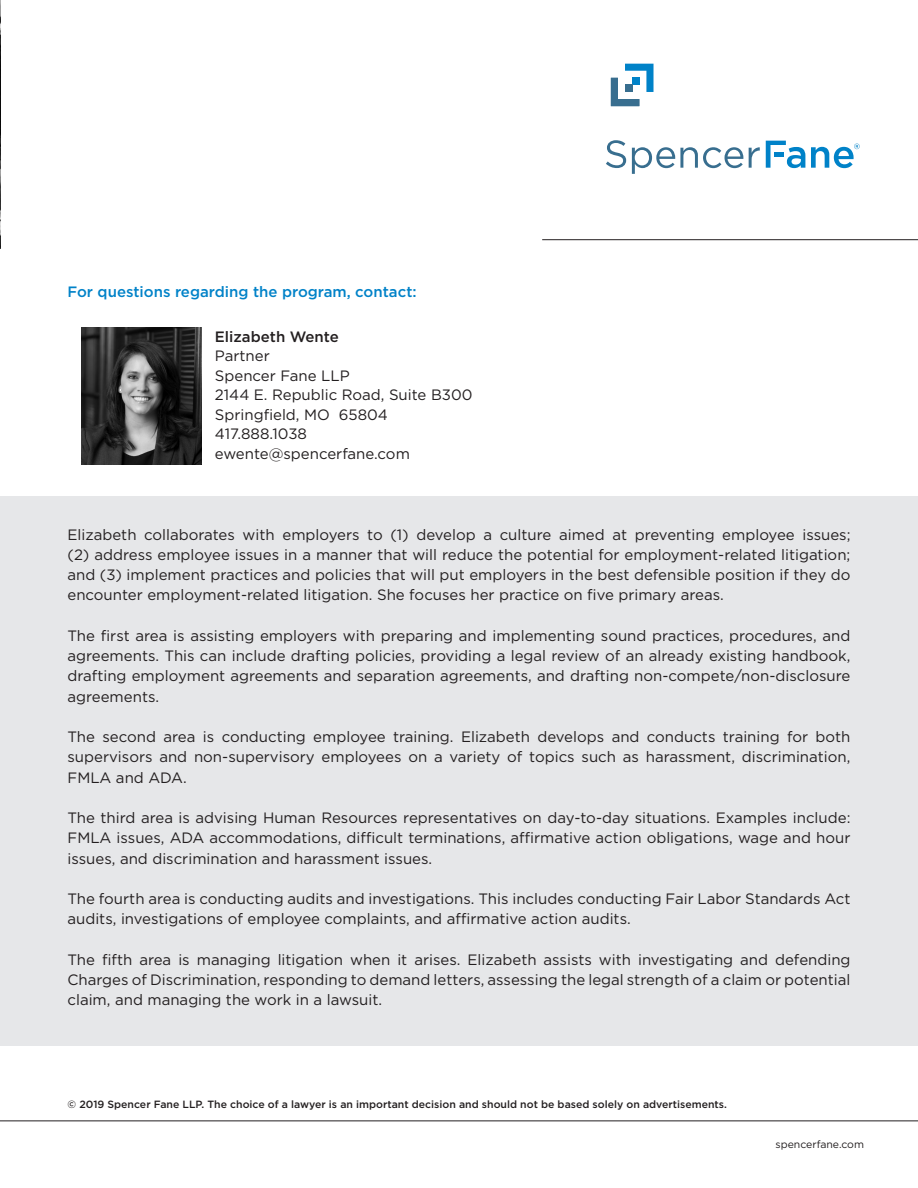
<style>
.page{position:relative;width:918px;height:1188px;background:#fff}
.page>*{position:absolute;margin:0;border:0;box-sizing:border-box;transform-origin:0 0}
.t1{font:15px/20.2px "Gotham";color:#231f20;text-align:justify}
.t2{font:500 15px "Gotham";color:#0082c8}
.t3{font:500 15px "Gotham";color:#231f20}
.t4{font:500 10.5px "Gotham";color:#231f20}
.t5{font:10.5px "Gotham";color:#231f20}
</style>
<div class="page">
<hr style="left:0;top:1120px;width:918px;height:1px;background:#231f20">
<div style="left:0;top:496px;width:918px;height:550px;background:#e6e7e9"></div>
<img style="left:0;top:0;width:1px;height:248px">
<svg style="left:611px;top:64px;width:43px;height:42px"></svg>
<div style="left:625px;top:85px;width:7px;height:7px;background:#386e8f"></div>
<svg style="left:606px;top:140px;width:20px;height:28px"></svg>
<svg style="left:632px;top:147px;width:111px;height:27px"></svg>
<svg style="left:749px;top:147px;width:11px;height:21px"></svg>
<svg style="left:811px;top:144px;width:49px;height:24px"></svg>
<svg style="left:766px;top:141px;width:39px;height:27px"></svg>
<img style="left:81px;top:327px;width:120px;height:138px">
<hr style="left:542px;top:239px;width:376px;height:1px;background:#231f20">
<p class="t2" style="left:68px;top:282px;width:351px">For questions regarding the program, contact:</p>
<p class="t3" style="left:215px;top:327px;width:126px">Elizabeth Wente</p>
<p class="t1" style="left:215px;top:345px;width:56px">Partner</p>
<p class="t1" style="left:215px;top:365px;width:136px">Spencer Fane LLP</p>
<p class="t1" style="left:215px;top:384px;width:259px">2144 E. Republic Road, Suite B300</p>
<p class="t1" style="left:215px;top:404px;width:175px">Springfield, MO 65804</p>
<p class="t1" style="left:215px;top:423px;width:94px">417.888.1038</p>
<p class="t1" style="left:215px;top:443px;width:197px">ewente@spencerfane.com</p>
<p class="t1" style="left:68px;top:524px;width:785px">Elizabeth collaborates with employers to (1) develop a culture aimed at preventing employee issues; (2) address employee issues in a manner that will reduce the potential for employment-related litigation; and (3) implement practices and policies that will put employers in the best defensible position if they do encounter employment-related litigation. She focuses her practice on five primary areas.</p>
<p class="t1" style="left:68px;top:625px;width:785px">The first area is assisting employers with preparing and implementing sound practices, procedures, and agreements. This can include drafting policies, providing a legal review of an already existing handbook, drafting employment agreements and separation agreements, and drafting non-compete/non-disclosure agreements.</p>
<p class="t1" style="left:68px;top:726px;width:785px">The second area is conducting employee training. Elizabeth develops and conducts training for both supervisors and non-supervisory employees on a variety of topics such as harassment, discrimination, FMLA and ADA.</p>
<p class="t1" style="left:68px;top:807px;width:785px">The third area is advising Human Resources representatives on day-to-day situations. Examples include:<br>FMLA issues, ADA accommodations, difficult terminations, affirmative action obligations, wage and hour issues, and discrimination and harassment issues.</p>
<p class="t1" style="left:68px;top:888px;width:784px">The fourth area is conducting audits and investigations. This includes conducting Fair Labor Standards Act audits, investigations of employee complaints, and affirmative action audits.</p>
<p class="t1" style="left:68px;top:949px;width:785px">The fifth area is managing litigation when it arises. Elizabeth assists with investigating and defending Charges of Discrimination, responding to demand letters, assessing the legal strength of a claim or potential claim, and managing the work in a lawsuit.</p>
<p class="t4" style="left:68px;top:1097px;width:661px">© 2019 Spencer Fane LLP. The choice of a lawyer is an important decision and should not be based solely on advertisements.</p>
<p class="t5" style="left:775px;top:1138px;width:90px">spencerfane.com</p>
</div>
